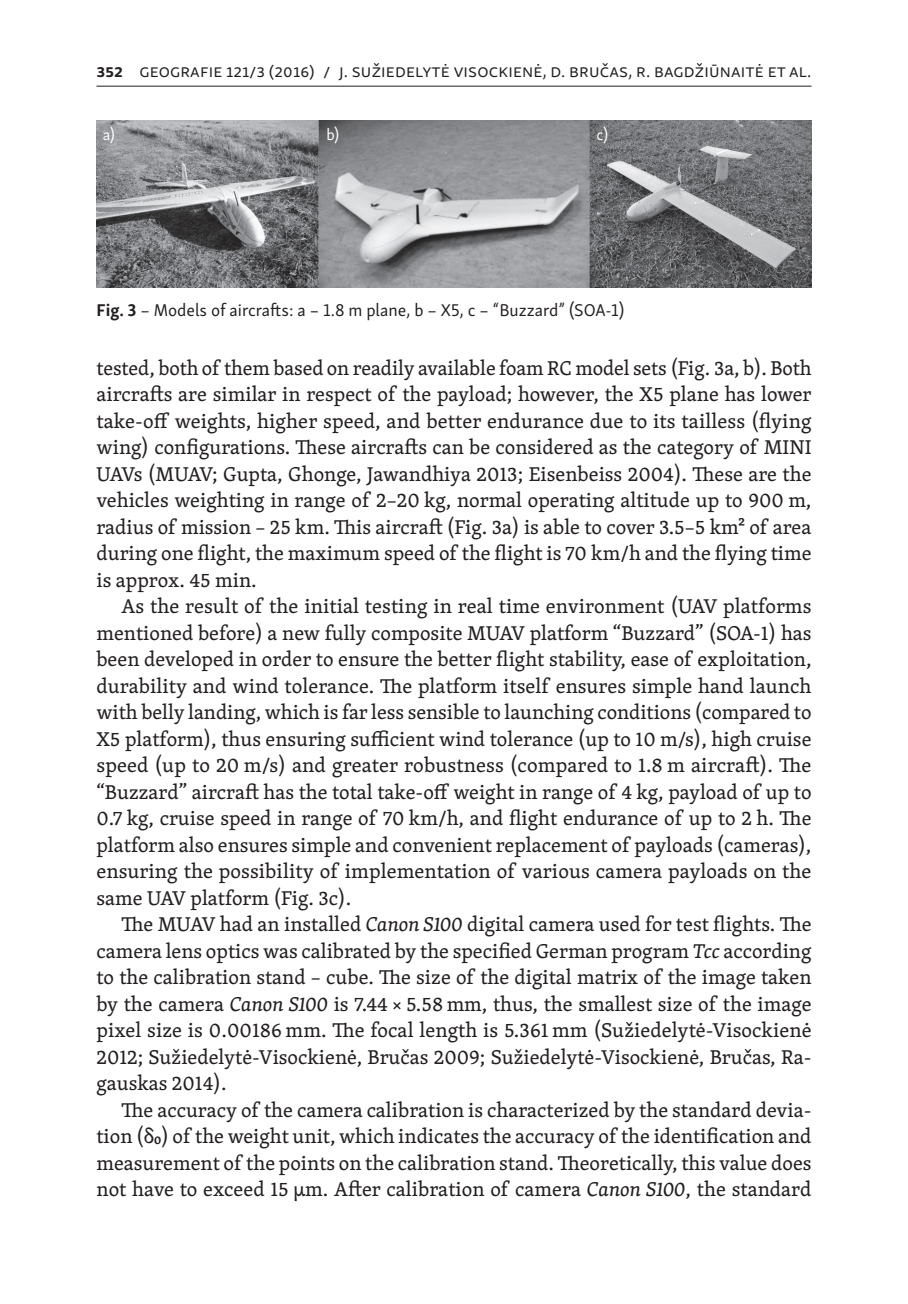
<style>
.page{position:relative;width:908px;height:1304px;background:#fff}
.page>*{position:absolute;margin:0;border:0;box-sizing:border-box;transform-origin:0 0}
.t1{font:20.4px "Skolar PE";color:#231f20}
.t2{font:17.6px "Skolar Sans Latn";letter-spacing:.01em;color:#231f20}
.t3{font:16px "Skolar Sans Latn";color:#fff}
.s1{font-weight:700}
.s2{font-style:italic}
</style>
<div class="page">
<hr style="left:96px;top:86px;width:715px;height:1px;background:#231f20">
<img style="left:96px;top:121px;width:715px;height:166px">
<p class="t2" style="left:96px;top:63px;width:716px"><span class="s1">352</span> geografie 121/3 (2016) / j. sužiedelytė visockienė, d. bručas, r. bagdžiūnaitė et al.</p>
<p class="t3" style="left:103px;top:128px;width:14px">a)</p>
<p class="t3" style="left:326px;top:128px;width:14px">b)</p>
<p class="t3" style="left:596px;top:128px;width:13px">c)</p>
<p class="t2" style="left:96px;top:303px;width:529px"><span class="s1">Fig. 3</span> – Models of aircrafts: a – 1.8 m plane, b – X5, c – “Buzzard” (SOA-1)</p>
<p class="t1" style="left:96px;top:359px;width:716px">tested, both of them based on readily available foam RC model sets (Fig. 3a, b). Both</p>
<p class="t1" style="left:96px;top:385px;width:716px">aircrafts are similar in respect of the payload; however, the X5 plane has lower</p>
<p class="t1" style="left:96px;top:412px;width:716px">take-off weights, higher speed, and better endurance due to its tailless (flying</p>
<p class="t1" style="left:96px;top:438px;width:716px">wing) configurations. These aircrafts can be considered as the category of MINI</p>
<p class="t1" style="left:96px;top:465px;width:716px">UAVs (MUAV; Gupta, Ghonge, Jawandhiya 2013; Eisenbeiss 2004). These are the</p>
<p class="t1" style="left:96px;top:491px;width:716px">vehicles weighting in range of 2–20 kg, normal operating altitude up to 900 m,</p>
<p class="t1" style="left:96px;top:518px;width:716px">radius of mission – 25 km. This aircraft (Fig. 3a) is able to cover 3.5–5 km² of area</p>
<p class="t1" style="left:96px;top:544px;width:716px">during one flight, the maximum speed of the flight is 70 km/h and the flying time</p>
<p class="t1" style="left:96px;top:571px;width:162px">is approx. 45 min.</p>
<p class="t1" style="left:121px;top:597px;width:691px">As the result of the initial testing in real time environment (UAV platforms</p>
<p class="t1" style="left:96px;top:624px;width:716px">mentioned before) a new fully composite MUAV platform “Buzzard” (SOA-1) has</p>
<p class="t1" style="left:96px;top:650px;width:716px">been developed in order to ensure the better flight stability, ease of exploitation,</p>
<p class="t1" style="left:96px;top:677px;width:716px">durability and wind tolerance. The platform itself ensures simple hand launch</p>
<p class="t1" style="left:96px;top:703px;width:716px">with belly landing, which is far less sensible to launching conditions (compared to</p>
<p class="t1" style="left:96px;top:730px;width:716px">X5 platform), thus ensuring sufficient wind tolerance (up to 10 m/s), high cruise</p>
<p class="t1" style="left:96px;top:756px;width:716px">speed (up to 20 m/s) and greater robustness (compared to 1.8 m aircraft). The</p>
<p class="t1" style="left:96px;top:783px;width:716px">“Buzzard” aircraft has the total take-off weight in range of 4 kg, payload of up to</p>
<p class="t1" style="left:96px;top:809px;width:716px">0.7 kg, cruise speed in range of 70 km/h, and flight endurance of up to 2 h. The</p>
<p class="t1" style="left:96px;top:836px;width:716px">platform also ensures simple and convenient replacement of payloads (cameras),</p>
<p class="t1" style="left:96px;top:862px;width:716px">ensuring the possibility of implementation of various camera payloads on the</p>
<p class="t1" style="left:96px;top:889px;width:256px">same UAV platform (Fig. 3c).</p>
<p class="t1" style="left:121px;top:915px;width:691px">The MUAV had an installed <span class="s2">Canon S100</span> digital camera used for test flights. The</p>
<p class="t1" style="left:96px;top:942px;width:716px">camera lens optics was calibrated by the specified German program <span class="s2">Tcc</span> according</p>
<p class="t1" style="left:96px;top:968px;width:716px">to the calibration stand – cube. The size of the digital matrix of the image taken</p>
<p class="t1" style="left:96px;top:995px;width:716px">by the camera <span class="s2">Canon S100</span> is 7.44 × 5.58 mm, thus, the smallest size of the image</p>
<p class="t1" style="left:96px;top:1021px;width:716px">pixel size is 0.00186 mm. The focal length is 5.361 mm (Sužiedelytė-Visockienė</p>
<p class="t1" style="left:96px;top:1048px;width:716px">2012; Sužiedelytė-Visockienė, Bručas 2009; Sužiedelytė-Visockienė, Bručas, Ra-</p>
<p class="t1" style="left:96px;top:1074px;width:132px">gauskas 2014).</p>
<p class="t1" style="left:121px;top:1101px;width:691px">The accuracy of the camera calibration is characterized by the standard devia-</p>
<p class="t1" style="left:96px;top:1127px;width:716px">tion (δ₀) of the weight unit, which indicates the accuracy of the identification and</p>
<p class="t1" style="left:96px;top:1154px;width:716px">measurement of the points on the calibration stand. Theoretically, this value does</p>
<p class="t1" style="left:96px;top:1180px;width:716px">not have to exceed 15 µm. After calibration of camera <span class="s2">Canon S100</span>, the standard</p>
</div>
